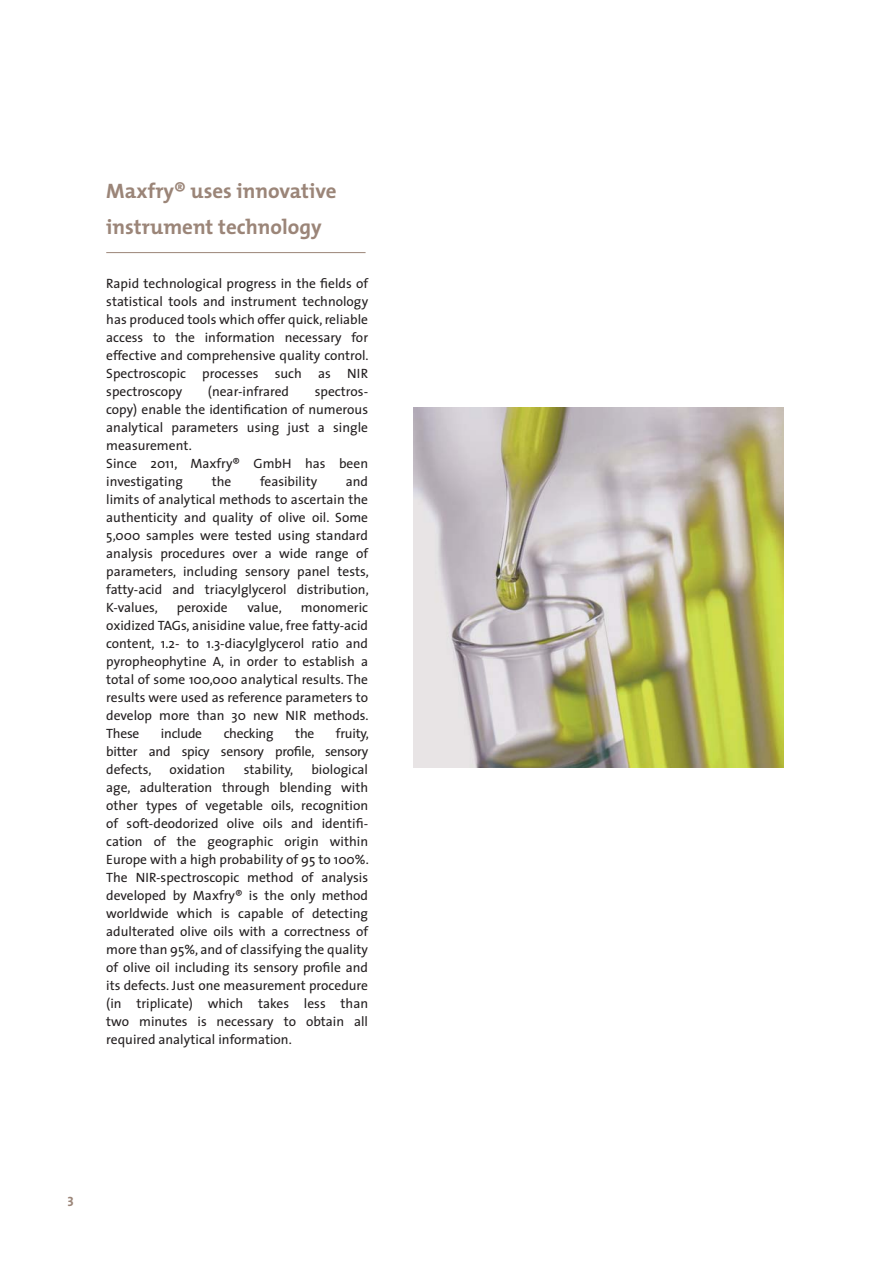
<style>
.page{position:relative;width:893px;height:1263px;background:#fff}
.page>*{position:absolute;margin:0;border:0;box-sizing:border-box;transform-origin:0 0}
.t1{font:700 21px/36px "The Mix";color:#9b8578}
.t2{font:13.5px/18px "The Sans";color:#231f20;text-align:justify}
.t3{font:13.5px "The Sans";letter-spacing:-.02em;color:#231f20}
.t4{font:13.5px "The Sans Bold Caps";color:#9b8578}
</style>
<div class="page">
<hr style="left:106px;top:252px;width:260px;height:1px;background:#9b8578">
<img style="left:413px;top:407px;width:370px;height:360px">
<h1 class="t1" style="left:106px;top:175px;width:232px">Maxfry® uses innovative instrument technology</h1>
<p class="t2" style="left:106px;top:276px;width:264px">Rapid technological progress in the fields of statistical tools and instrument technology has produced tools which offer quick, reliable access to the information necessary for effective and comprehensive quality control.<br>Spectroscopic processes such as NIR spectroscopy</p>
<p class="t2" style="left:208px;top:384px;width:83px">(near-infrared</p>
<p class="t2" style="left:106px;top:384px;width:263px;text-align:left;text-indent:209px">spectros&shy;copy) enable the identification of numerous analytical parameters using just a single measurement.<br>Since 2011, Maxfry® GmbH has been investigating</p>
<p class="t2" style="left:212px;top:474px;width:21px">the</p>
<p class="t2" style="left:260px;top:474px;width:59px">feasibility</p>
<p class="t2" style="left:106px;top:474px;width:264px;text-indent:239px">and limits of analytical methods to ascertain the authenticity and quality of olive oil. Some 5,000 samples were tested using standard analysis procedures over a wide range of parameters, including sensory panel tests, fatty-acid and triacylglycerol distribution, K-values,</p>
<p class="t2" style="left:177px;top:600px;width:52px">peroxide</p>
<p class="t2" style="left:247px;top:600px;width:36px">value,</p>
<p class="t2" style="left:106px;top:600px;width:264px;text-indent:195px">monomeric oxidized TAGs, anisidine value, free fatty-acid content, 1.2- to 1.3-diacylglycerol ratio and pyropheophytine A, in order to establish a total of some 100,000 analytical results. The results were used as reference parameters to develop more than 30 new NIR methods.<br>These</p>
<p class="t2" style="left:106px;top:725px;width:264px;text-indent:230px">fruity, bitter and spicy sensory profile, sensory defects,</p>
<p class="t3" style="left:161px;top:728px;width:43px">include</p>
<p class="t3" style="left:224px;top:728px;width:51px">checking</p>
<p class="t2" style="left:295px;top:725px;width:21px">the</p>
<p class="t2" style="left:106px;top:761px;width:264px;text-indent:205px">biological age, adulteration through blending with other types of vegetable oils, recognition of soft-deodorized olive oils and identifi&shy;cation of the geographic origin within Europe with a high probability of 95 to 100%.<br>The NIR-spectroscopic method of analysis developed by Maxfry® is the only method worldwide which is capable of detecting adulterated olive oils with a correctness of more than 95%, and of classifying the quality of olive oil including its sensory profile and its defects. Just one measurement procedure (in triplicate) which takes less than two minutes is necessary to obtain all required analytical information.</p>
<p class="t2" style="left:170px;top:761px;width:57px">oxidation</p>
<p class="t2" style="left:244px;top:761px;width:51px">stability,</p>
<p class="t4" style="left:67px;top:1190px;width:8px">3</p>
</div>
